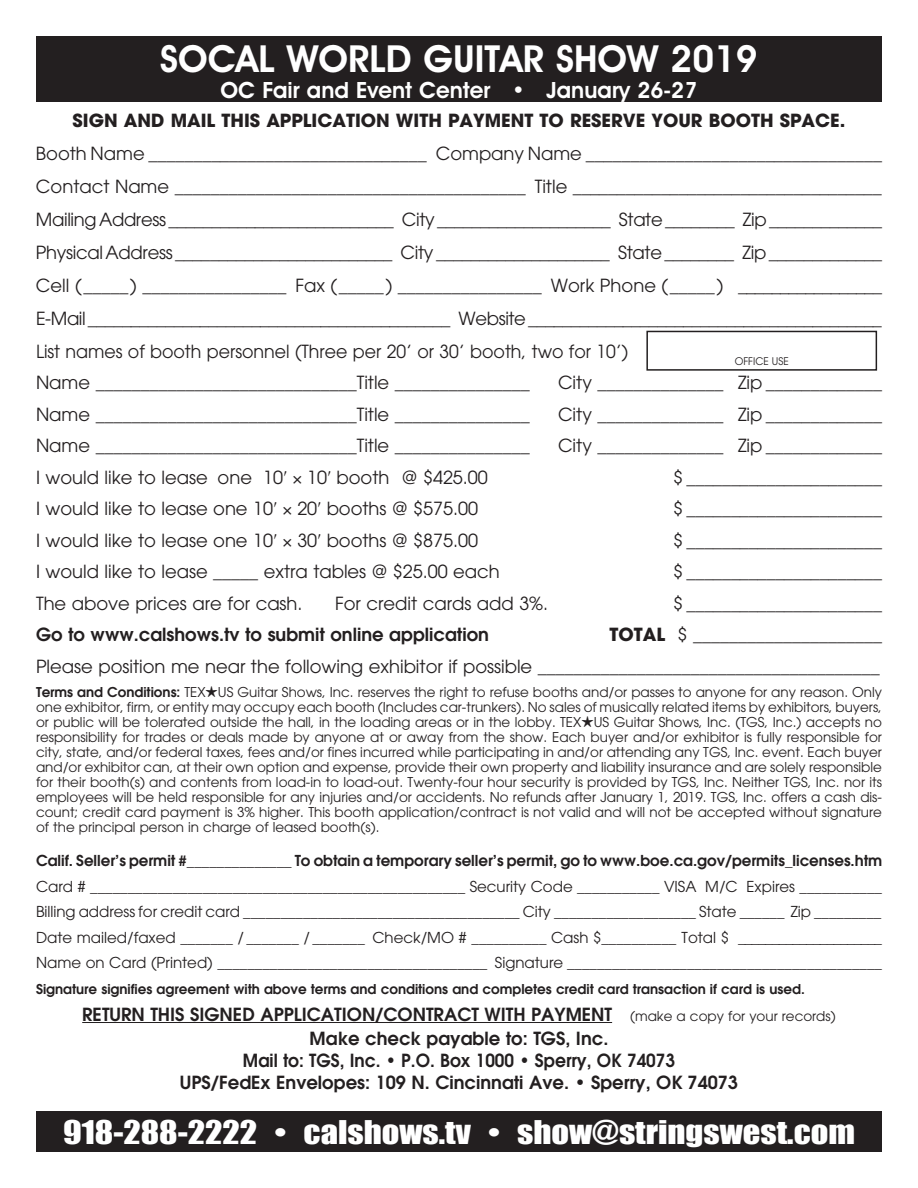
<style>
.page{position:relative;width:918px;height:1188px;background:#fff}
.page>*{position:absolute;margin:0;border:0;box-sizing:border-box;transform-origin:0 0}
.t1{font:600 37.5px "Avant Garde IT Cby BT";color:#fff}
.t2{font:30px "Impact";color:#fff;scale:1.15 1}
.t3{font:600 22.5px "Avant Garde IT Cby BT";color:#fff}
.t4{font:18px/32.8px "Avant Garde";color:#231f20}
.t5{font:600 18px/24px "Avant Garde";color:#231f20;text-align:center}
.t6{font:600 18px/22.2px "Avant Garde";color:#231f20;text-align:center;scale:.95 1}
.t7{font:700 18px "Avant Garde";color:#231f20}
.t8{font:15px/25.5px "Avant Garde";color:#231f20;text-align:justify}
.t9{font:600 15px "Avant Garde";color:#231f20}
.t10{font:13.5px/15px "Avant Garde";color:#231f20;text-align:justify}
.t11{font:600 13.5px "Avant Garde";color:#231f20}
.t12{font:10.5px "Avant Garde";color:#231f20;scale:.95 1}
.s1{color:#fff}
.s2{font-weight:700}
.s3{font-weight:600}
.s4{font-family:"Monotype Sorts";font-size:15px}
.s5{font-weight:400;font-size:13.5px}
</style>
<div class="page">
<div style="left:36px;top:36px;width:846px;height:66px;background:#231f20"></div>
<div style="left:36px;top:1112px;width:846px;height:40px;background:#231f20"></div>
<hr style="left:82px;top:1022px;width:530px;height:1px;background:#231f20">
<div style="left:646px;top:331px;width:231px;height:40px;border:2px solid #231f20"></div>
<h1 class="t1" style="left:160px;top:36px;width:599px">SOCAL WORLD GUITAR SHOW 2019</h1>
<p class="t3" style="left:221px;top:76px;width:478px">OC Fair and Event Center • January 26-27</p>
<p class="t7" style="left:73px;top:108px;width:774px">SIGN AND MAIL THIS APPLICATION WITH PAYMENT TO RESERVE YOUR BOOTH SPACE.</p>
<p class="t4" style="left:36px;top:137px;width:848px">Booth Name _______________________________ Company Name _________________________________ Contact Name _______________________________________ Title ___________________________________ Mailing Address __________________________ City ____________________ State ________ Zip _____________ Physical Address _________________________ City ____________________ State ________ Zip _____________ Cell (_____) ________________ Fax (_____) ________________ Work Phone (_____) _________________ E-Mail __________________________________________ Website _________________________________________ List names of booth personnel (Three per 20’ or 30’ booth, two for 10’)<br>Name _____________________________Title _______________</p>
<p class="t12" style="left:735px;top:355px;width:58px">OFFICE USE</p>
<p class="t4" style="left:558px;top:366px;width:325px">City ______________ Zip _____________</p>
<p class="t4" style="left:36px;top:398px;width:495px">Name _____________________________Title _______________</p>
<p class="t4" style="left:558px;top:398px;width:325px">City ______________ Zip _____________</p>
<p class="t4" style="left:36px;top:429px;width:495px">Name _____________________________Title _______________</p>
<p class="t4" style="left:558px;top:429px;width:325px">City ______________ Zip _____________</p>
<p class="t4" style="left:36px;top:461px;width:249px">I would like to lease one 10</p>
<p class="t4" style="left:307px;top:461px;width:182px">10 booth<span class="s1">s</span> @ $425.00</p>
<p class="t4" style="left:673px;top:461px;width:210px">$ ______________________</p>
<p class="t4" style="left:36px;top:492px;width:239px">I would like to lease one 10</p>
<p class="t4" style="left:297px;top:492px;width:182px">20 booths @ $575.00</p>
<p class="t4" style="left:673px;top:492px;width:210px">$ ______________________</p>
<p class="t4" style="left:36px;top:524px;width:239px">I would like to lease one 10</p>
<p class="t4" style="left:297px;top:524px;width:182px">30 booths @ $875.00</p>
<p class="t4" style="left:673px;top:524px;width:210px">$ ______________________</p>
<p class="t4" style="left:36px;top:555px;width:465px">I would like to lease _____ extra tables @ $25.00 each</p>
<p class="t4" style="left:673px;top:555px;width:210px">$ ______________________</p>
<p class="t4" style="left:36px;top:587px;width:268px">The above prices are for cash.</p>
<p class="t4" style="left:335px;top:587px;width:215px">For credit cards add 3%.</p>
<p class="t4" style="left:673px;top:587px;width:210px">$ ______________________</p>
<p class="t5" style="left:36px;top:622px;width:455px">Go to www.calshows.tv to submit online application</p>
<p class="t4" style="left:36px;top:619px;width:848px;line-height:31.5px;text-align:right"><span class="s2">TOTAL</span> $ _____________________<br>Please position me near the following exhibitor if possible ______________________________________</p>
<p class="t10" style="left:36px;top:684px;width:848px"><span class="s3">Terms and Conditions:</span> TEX<span class="s4">H</span>US Guitar Shows, Inc. reserves the right to refuse booths and/or passes to anyone for any reason. Only one exhibitor, firm, or entity may occupy each booth (Includes car-trunkers). No sales of musically related items by exhibitors, buyers, or public will be tolerated outside the hall, in the loading areas or in the lobby. TEX<span class="s4">H</span>US Guitar Shows, Inc. (TGS, Inc.) accepts no responsibility for trades or deals made by anyone at or away from the show. Each buyer and/or exhibitor is fully responsible for city, state, and/or federal taxes, fees and/or fines incurred while participating in and/or attending any TGS, Inc. event. Each buyer and/or exhibitor can, at their own option and expense, provide their own property and liability insurance and are solely responsible for their booth(s) and contents from load-in to load-out. Twenty-four hour security is provided by TGS, Inc. Neither TGS, Inc. nor its employees will be held responsible for any injuries and/or accidents. No refunds after January 1, 2019. TGS, Inc. offers a cash dis&shy;count; credit card payment is 3% higher. This booth application/contract is not valid and will not be accepted without signature of the principal person in charge of leased booth(s).</p>
<p class="t9" style="left:36px;top:851px;width:848px">Calif. Seller’s permit #______________ To obtain a temporary seller’s permit, go to www.boe.ca.gov/permits_licenses.htm</p>
<p class="t8" style="left:36px;top:873px;width:848px">Card # __________________________________________________ Security Code ___________ VISA M/C Expires ___________ Billing address for credit card _____________________________________ City ___________________ State ______ Zip _________ Date mailed/faxed _______ / _______ / _______ Check/MO # __________ Cash $__________ Total $ _____________________ Name on Card (Printed) ____________________________________ Signature __________________________________________</p>
<p class="t11" style="left:36px;top:980px;width:770px">Signature signifies agreement with above terms and conditions and completes credit card transaction if card is used.</p>
<p class="t5" style="left:82px;top:1002px;width:755px">RETURN THIS SIGNED APPLICATION/CONTRACT WITH PAYMENT <span class="s5">(make a copy for your records)<br></span>Make check payable to: TGS, Inc.</p>
<p class="t6" style="left:180px;top:1049px;width:589px">Mail to: TGS, Inc. • P.O. Box 1000 • Sperry, OK 74073<br>UPS/FedEx Envelopes: 109 N. Cincinnati Ave. • Sperry, OK 74073</p>
<h2 class="t2" style="left:63px;top:1109px;width:690px">918-288-2222 • calshows.tv • show@stringswest.com</h2>
</div>
